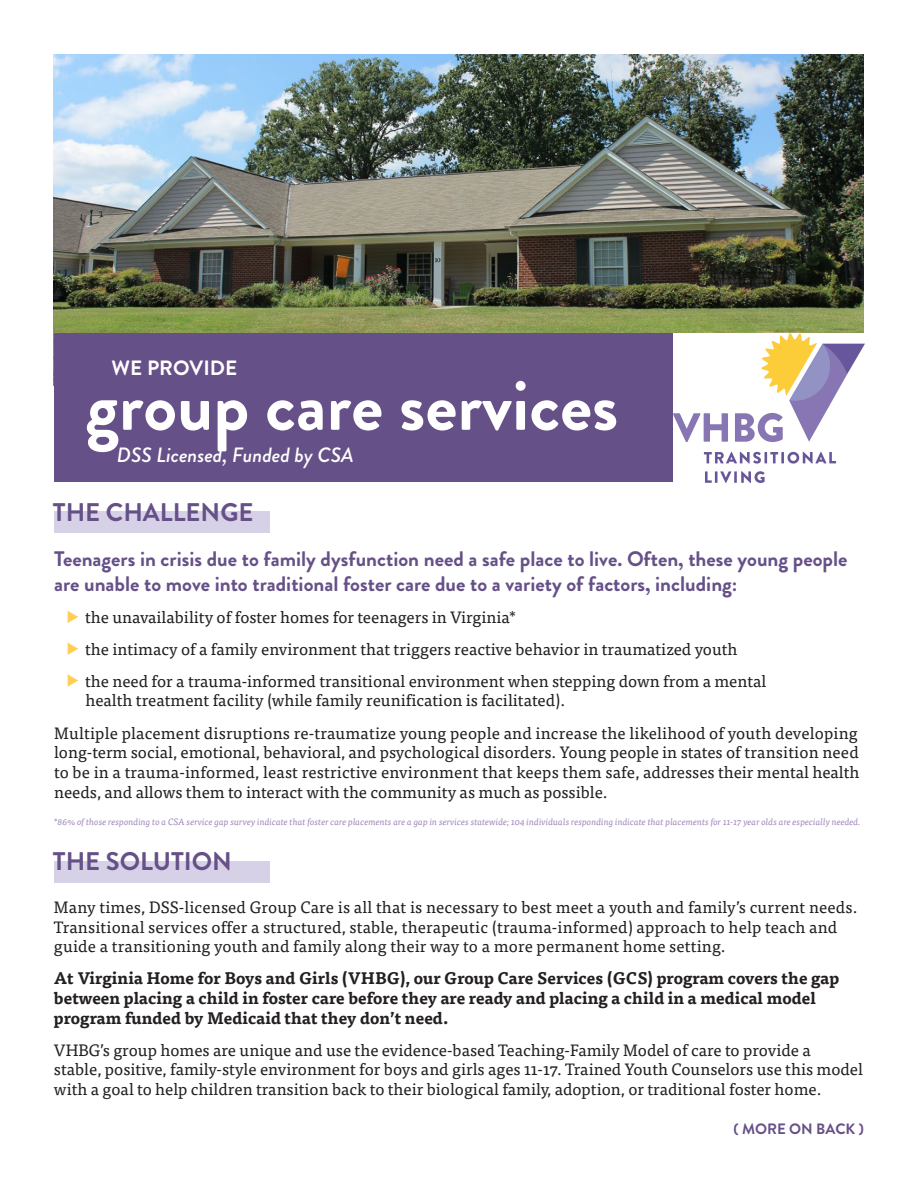
<style>
.page{position:relative;width:918px;height:1188px;background:#fff}
.page>*{position:absolute;margin:0;border:0;box-sizing:border-box;transform-origin:0 0}
.t1{font:700 72px "Brandon Grotesque";color:#fff}
.t2{font:700 25.5px "Brandon Grotesque";color:#665088}
.t3{font:700 21px/25.2px "Brandon Grotesque";color:#665088}
.t4{font:italic 500 20.7px "Brandon Grotesque";color:#fff}
.t5{font:700 20.7px "Brandon Grotesque";color:#fff}
.t6{font:16.5px/19.8px "Tisa Pro";color:#231f20}
.t7{font:700 16.5px/19.8px "Tisa Pro";color:#231f20}
.t8{font:700 15px "Brandon Grotesque";color:#665088}
.t9{font:italic 9.15px "Tisa Pro";color:#9c88b9}
</style>
<div class="page">
<img style="left:54px;top:54px;width:810px;height:280px">
<svg style="left:68px;top:611px;width:10px;height:12px"></svg>
<svg style="left:68px;top:643px;width:10px;height:12px"></svg>
<svg style="left:68px;top:674px;width:10px;height:13px"></svg>
<div style="left:54px;top:333px;width:619px;height:149px;background:#665088"></div>
<div style="left:54px;top:512px;width:216px;height:21px;background:#d6d1e7"></div>
<div style="left:54px;top:861px;width:216px;height:22px;background:#d6d1e7"></div>
<img style="left:674px;top:334px;width:190px;height:149px">
<p class="t5" style="left:112px;top:353px;width:127px">WE PROVIDE</p>
<h1 class="t1" style="left:86px;top:355px;width:534px">group care services</h1>
<p class="t4" style="left:117px;top:441px;width:238px">DSS Licensed, Funded by CSA</p>
<h2 class="t2" style="left:53px;top:494px;width:202px">THE CHALLENGE</h2>
<p class="t3" style="left:54px;top:547px;width:795px">Teenagers in crisis due to family dysfunction need a safe place to live. Often, these young people are unable to move into traditional foster care due to a variety of factors, including:</p>
<p class="t6" style="left:85px;top:600px;width:683px;line-height:31.8px">the unavailability of foster homes for teenagers in Virginia*<br>the intimacy of a family environment that triggers reactive behavior in traumatized youth<br>the need for a trauma-informed transitional environment when stepping down from a mental</p>
<p class="t6" style="left:85px;top:690px;width:481px">health treatment facility (while family reunification is facilitated).</p>
<p class="t6" style="left:54px;top:722px;width:807px;text-align:justify">Multiple placement disruptions re-traumatize young people and increase the likelihood of youth developing long-term social, emotional, behavioral, and psychological disorders. Young people in states of transition need to be in a trauma-informed, least restrictive environment that keeps them safe, addresses their mental health needs, and allows them to interact with the community as much as possible.</p>
<p class="t9" style="left:54px;top:815px;width:808px">*86% of those responding to a CSA service gap survey indicate that foster care placements are a gap in services statewide; 104 individuals responding indicate that placements for 11-17 year olds are especially needed.</p>
<h2 class="t2" style="left:53px;top:844px;width:181px">THE SOLUTION</h2>
<p class="t6" style="left:54px;top:896px;width:805px">Many times, DSS-licensed Group Care is all that is necessary to best meet a youth and family’s current needs.<br>Transitional services offer a structured, stable, therapeutic (trauma-informed) approach to help teach and guide a transitioning youth and family along their way to a more permanent home setting.</p>
<p class="t7" style="left:54px;top:968px;width:787px">At Virginia Home for Boys and Girls (VHBG), our Group Care Services (GCS) program covers the gap between placing a child in foster care before they are ready and placing a child in a medical model program funded by Medicaid that they don’t need.</p>
<p class="t6" style="left:54px;top:1039px;width:811px">VHBG’s group homes are unique and use the evidence-based Teaching-Family Model of care to provide a<br>stable, positive, family-style environment for boys and girls ages 11-17. Trained Youth Counselors use this model with a goal to help children transition back to their biological family, adoption, or traditional foster home.</p>
<p class="t8" style="left:734px;top:1118px;width:132px">( MORE ON BACK )</p>
</div>
